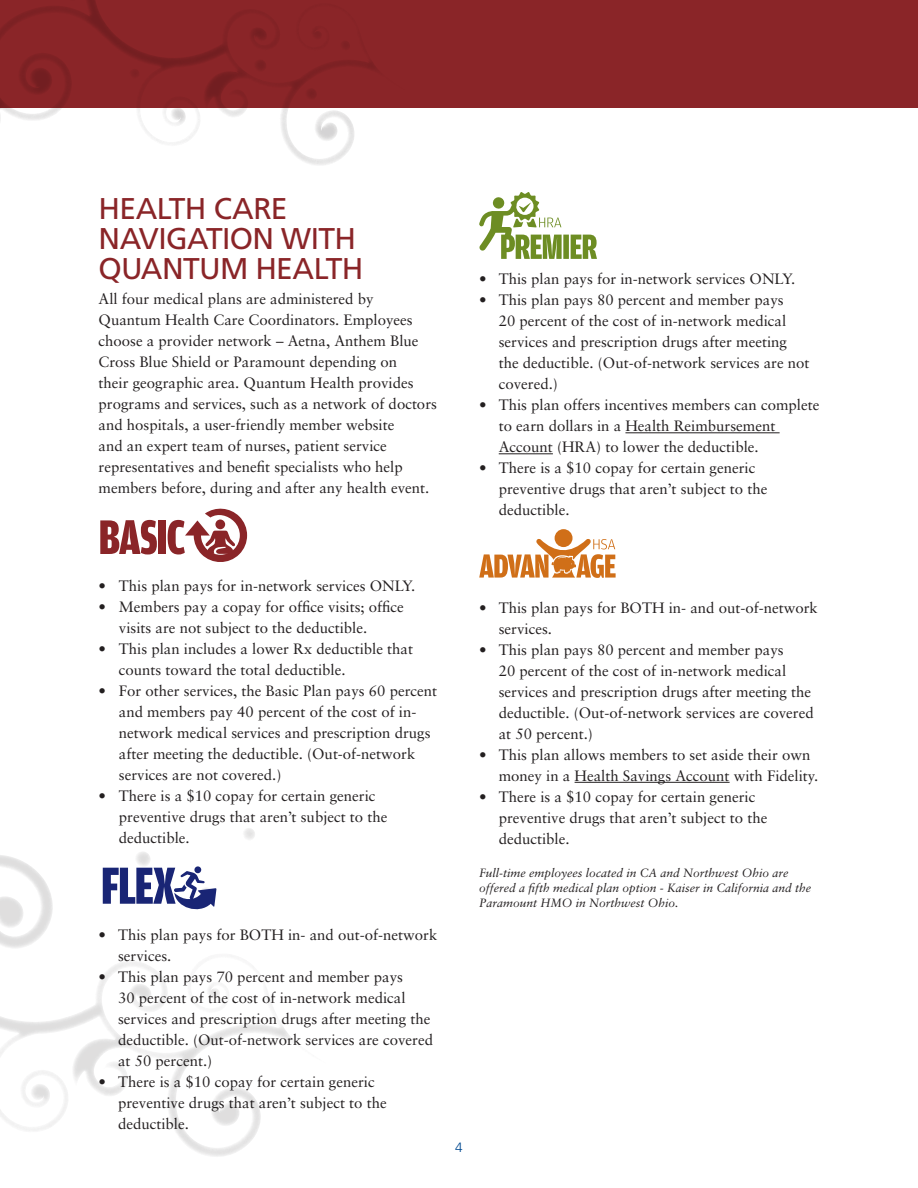
<style>
.page{position:relative;width:918px;height:1188px;background:#fff}
.page>*{position:absolute;margin:0;border:0;box-sizing:border-box;transform-origin:0 0}
.t1{font:900 51.6px "Amplitude Comp";letter-spacing:-.025em;color:#8a2528}
.Larger_SUBHEAD{font:30px/30px "Frutiger";letter-spacing:-.02em;color:#8a2528}
.Text{font:15px/21px "Sabon";color:#231f20}
.t2{font:300 13.5px "Frutiger";color:#014990}
.Text-2{font:italic 12px/15px "Sabon";color:#231f20}
</style>
<div class="page">
<hr style="left:625px;top:432px;width:155px;height:1px;background:#231f20">
<hr style="left:499px;top:453px;width:54px;height:1px;background:#231f20">
<hr style="left:575px;top:782px;width:155px;height:1px;background:#231f20">
<svg style="left:244px;top:828px;width:11px;height:11px"></svg>
<svg style="left:0;top:855px;width:293px;height:302px"></svg>
<div style="left:0;top:0;width:918px;height:108px;background:#8a2528"></div>
<svg style="left:0;top:0;width:376px;height:165px"></svg>
<svg style="left:185px;top:509px;width:62px;height:53px"></svg>
<svg style="left:103px;top:852px;width:114px;height:62px"></svg>
<svg style="left:479px;top:192px;width:118px;height:67px"></svg>
<div style="left:555px;top:529px;width:18px;height:18px;background:#d06f18;border-radius:50%"></div>
<svg style="left:479px;top:539px;width:137px;height:39px"></svg>
<p class="Larger_SUBHEAD" style="left:99px;top:194px;width:266px">HEALTH CARE<br>NAVIGATION WITH<br>QUANTUM HEALTH</p>
<p class="Text" style="left:99px;top:289px;width:340px">All four medical plans are administered by Quantum Health Care Coordinators. Employees choose a provider network – Aetna, Anthem Blue Cross Blue Shield or Paramount depending on<br>their geographic area. Quantum Health provides programs and services, such as a network of doctors and hospitals, a user-friendly member website<br>and an expert team of nurses, patient service representatives and benefit specialists who help members before, during and after any health event.</p>
<p class="t1" style="left:99px;top:509px;width:88px">BASIC</p>
<p class="Text" style="left:99px;top:575px;width:318px">• This plan pays for in-network services ONLY.</p>
<p class="Text" style="left:119px;top:596px;width:287px;text-indent:-20px">• Members pay a copay for office visits; office visits are not subject to the deductible.</p>
<p class="Text" style="left:119px;top:638px;width:296px;text-indent:-20px">• This plan includes a lower Rx deductible that counts toward the total deductible.</p>
<p class="Text" style="left:119px;top:680px;width:320px;text-indent:-20px">• For other services, the Basic Plan pays 60 percent and members pay 40 percent of the cost of in&shy;network medical services and prescription drugs after meeting the deductible. (Out-of-network services are not covered.)</p>
<p class="Text" style="left:119px;top:785px;width:270px;text-indent:-20px">• There is a $10 copay for certain generic preventive drugs that aren’t subject to the deductible.</p>
<p class="Text" style="left:118px;top:925px;width:321px;text-indent:-20px">• This plan pays for BOTH in- and out-of-network services.</p>
<p class="Text" style="left:118px;top:967px;width:316px;text-indent:-20px">• This plan pays 70 percent and member pays<br>30 percent of the cost of in-network medical services and prescription drugs after meeting the deductible. (Out-of-network services are covered at 50 percent.)</p>
<p class="Text" style="left:118px;top:1072px;width:270px;text-indent:-20px">• There is a $10 copay for certain generic preventive drugs that aren’t subject to the deductible.</p>
<p class="Text" style="left:479px;top:268px;width:317px">• This plan pays for in-network services ONLY.</p>
<p class="Text" style="left:499px;top:289px;width:312px;text-indent:-20px">• This plan pays 80 percent and member pays<br>20 percent of the cost of in-network medical services and prescription drugs after meeting the deductible. (Out-of-network services are not covered.)</p>
<p class="Text" style="left:499px;top:394px;width:322px;text-indent:-20px">• This plan offers incentives members can complete to earn dollars in a Health Reimbursement<br>Account (HRA) to lower the deductible.</p>
<p class="Text" style="left:499px;top:457px;width:270px;text-indent:-20px">• There is a $10 copay for certain generic preventive drugs that aren’t subject to the deductible.</p>
<p class="Text" style="left:499px;top:597px;width:321px;text-indent:-20px">• This plan pays for BOTH in- and out-of-network services.</p>
<p class="Text" style="left:499px;top:639px;width:316px;text-indent:-20px">• This plan pays 80 percent and member pays<br>20 percent of the cost of in-network medical services and prescription drugs after meeting the deductible. (Out-of-network services are covered at 50 percent.)</p>
<p class="Text" style="left:499px;top:744px;width:321px;text-indent:-20px">• This plan allows members to set aside their own money in a Health Savings Account with Fidelity.</p>
<p class="Text" style="left:499px;top:786px;width:270px;text-indent:-20px">• There is a $10 copay for certain generic preventive drugs that aren’t subject to the deductible.</p>
<p class="Text-2" style="left:479px;top:865px;width:334px">Full-time employees located in CA and Northwest Ohio are offered a fifth medical plan option - Kaiser in California and the<br>Paramount HMO in Northwest Ohio.</p>
<p class="t2" style="left:455px;top:1139px;width:9px">4</p>
</div>
